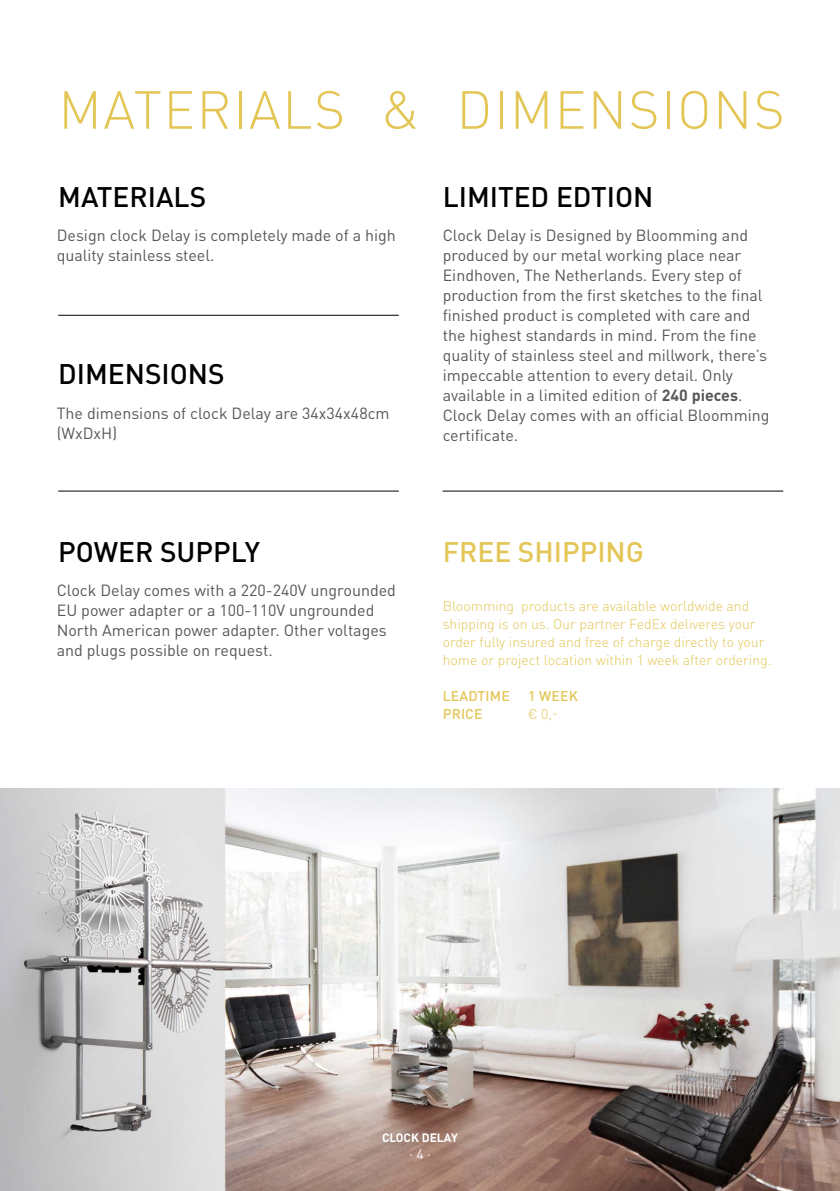
<style>
.page{position:relative;width:840px;height:1191px;background:#fff}
.page>*{position:absolute;margin:0;border:0;box-sizing:border-box;transform-origin:0 0}
.t1{font:300 52.8px "DIN Pro";letter-spacing:.03em;color:#e3c656}
.t2{font:500 28px "DIN Pro";color:#000}
.t3{font:500 28px "DIN Pro";color:#e3c656}
.t4{font:16px/20px "DIN Pro";color:#575756}
.t5{font:300 14px/18px "DIN Pro";color:#e3c656}
.t6{font:500 14px "DIN Pro";letter-spacing:.01em;color:#e3c656}
.t7{font:14px "DIN Pro";color:#fff}
.t8{font:700 12px "DIN Pro";color:#fff}
.s1{font-weight:700}
</style>
<div class="page">
<img style="left:0;top:788px;width:839px;height:403px">
<hr style="left:58px;top:315px;width:340px;height:1px;background:#000">
<hr style="left:58px;top:490px;width:340px;height:1px;background:#000">
<hr style="left:442px;top:490px;width:340px;height:1px;background:#000">
<h1 class="t1" style="left:58px;top:69px;width:727px">MATERIALS &amp; DIMENSIONS</h1>
<h2 class="t2" style="left:58px;top:174px;width:149px">MATERIALS</h2>
<p class="t4" style="left:57px;top:224px;width:340px">Design clock Delay is completely made of a high quality stainless steel.</p>
<h2 class="t2" style="left:58px;top:351px;width:168px">DIMENSIONS</h2>
<p class="t4" style="left:57px;top:401px;width:334px">The dimensions of clock Delay are 34x34x48cm (WxDxH)</p>
<h2 class="t2" style="left:58px;top:529px;width:203px">POWER SUPPLY</h2>
<p class="t4" style="left:57px;top:578px;width:340px">Clock Delay comes with a 220-240V ungrounded EU power adapter or a 100-110V ungrounded North American power adapter. Other voltages and plugs possible on request.</p>
<h2 class="t2" style="left:442px;top:174px;width:212px">LIMITED EDTION</h2>
<p class="t4" style="left:442px;top:224px;width:328px">Clock Delay is Designed by Bloomming and produced by our metal working place near Eindhoven, The Netherlands. Every step of production from the first sketches to the final finished product is completed with care and the highest standards in mind. From the fine quality of stainless steel and millwork, there’s impeccable attention to every detail. Only available in a limited edition of <span class="s1">240 pieces</span>.<br>Clock Delay comes with an official Bloomming certificate.</p>
<h2 class="t3" style="left:442px;top:529px;width:203px">FREE SHIPPING</h2>
<p class="t5" style="left:442px;top:596px;width:330px">Bloomming products are available worldwide and shipping is on us. Our partner FedEx deliveres your order fully insured and free of charge directly to your home or project location within 1 week after ordering.</p>
<p class="t6" style="left:442px;top:685px;width:69px">LEADTIME</p>
<p class="t6" style="left:528px;top:685px;width:51px">1 WEEK</p>
<p class="t6" style="left:442px;top:703px;width:41px">PRICE</p>
<p class="t5" style="left:528px;top:704px;width:31px">€ 0,-</p>
<p class="t8" style="left:382px;top:1127px;width:77px">CLOCK DELAY</p>
<p class="t7" style="left:409px;top:1142px;width:23px">· 4 ·</p>
</div>
